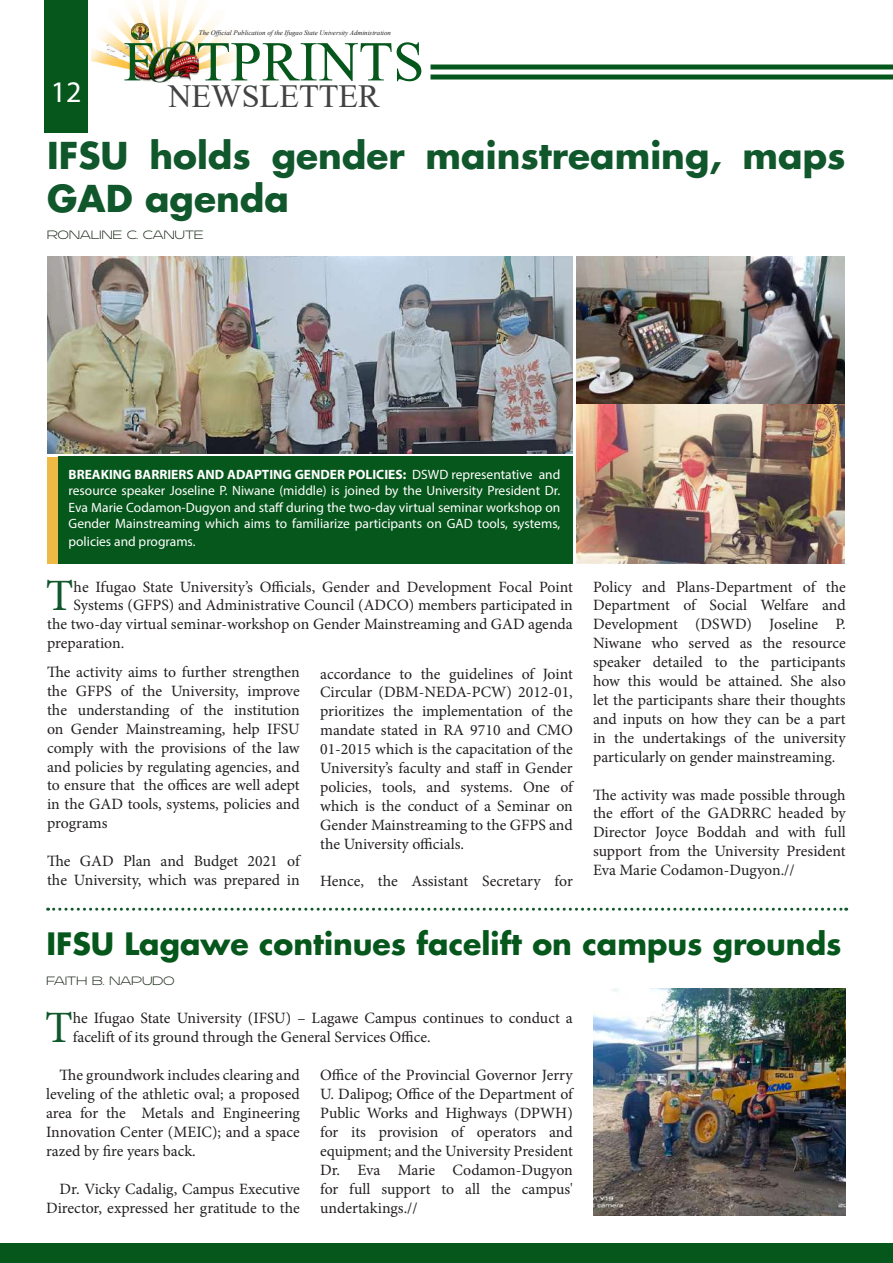
<style>
.page{position:relative;width:893px;height:1263px;background:#fff}
.page>*{position:absolute;margin:0;border:0;box-sizing:border-box;transform-origin:0 0}
.t1{font:56.25px "Times New Roman";color:#06571c}
.t2{font:44.85px "Minion Pro";color:#10572c}
.t3{font:700 36px/43.2px "Futura LT";color:#10572c}
.t4{font:32.25px "Times New Roman";color:#414243}
.t5{font:700 30px "Futura LT";color:#06571c}
.t6{font:30px "Myriad Pro";color:#fff}
.t7{font:15.75px/18.9px "Minion Pro";color:#231f20;text-align:justify}
.t8{font:13.5px/16.2px "Myriad Pro";color:#fff;text-align:justify}
.t9{font:200 12px "Resotho";letter-spacing:.025em;color:#162715}
.t10{font:italic 6.9px "Times New Roman";color:#231f20}
.s1{font-weight:700}
</style>
<div class="page">
<div style="left:0;top:1243px;width:893px;height:20px;background:#06571c"></div>
<div style="left:44px;top:0;width:43px;height:133px;background:#06571c"></div>
<img style="left:91px;top:0;width:147px;height:83px">
<img style="left:131px;top:23px;width:18px;height:17px">
<hr style="left:430px;top:65px;width:463px;height:4px;background:#06571c">
<div style="left:430px;top:75px;width:463px;height:5px;background:#06571c"></div>
<img style="left:577px;top:256px;width:268px;height:308px">
<img style="left:47px;top:256px;width:526px;height:197px">
<div style="left:47px;top:457px;width:11px;height:107px;background:#edba46"></div>
<div style="left:58px;top:457px;width:515px;height:107px;background:#06571c"></div>
<svg style="left:48px;top:908px;width:799px;height:3px"></svg>
<img style="left:593px;top:988px;width:253px;height:228px">
<p class="t10" style="left:199px;top:28px;width:194px">The Official Publication of the Ifugao State University Administration</p>
<h1 class="t1" style="left:124px;top:22px;width:302px">F TPRINTS</h1>
<h3 class="t6" style="left:51px;top:73px;width:32px">12</h3>
<h3 class="t4" style="left:168px;top:73px;width:213px">NEWSLETTER</h3>
<h3 class="t3" style="left:47px;top:133px;width:800px">IFSU holds gender mainstreaming, maps<br>GAD agenda</h3>
<p class="t9" style="left:47px;top:228px;width:158px">RONALINE C. CANUTE</p>
<p class="t8" style="left:69px;top:466px;width:493px"><span class="s1">BREAKING BARRIERS AND ADAPTING GENDER POLICIES:</span> DSWD representative and resource speaker Joseline P. Niwane (middle) is joined by the University President Dr.<br>Eva Marie Codamon-Dugyon and staff during the two-day virtual seminar workshop on Gender Mainstreaming which aims to familiarize participants on GAD tools, systems,</p>
<p class="t8" style="left:69px;top:533px;width:129px">policies and programs.</p>
<h2 class="t2" style="left:46px;top:566px;width:29px">T</h2>
<p class="t7" style="left:74px;top:577px;width:501px">he Ifugao State University’s Officials, Gender and Development Focal Point</p>
<p class="t7" style="left:74px;top:596px;width:501px">Systems (GFPS) and Administrative Council (ADCO) members participated in</p>
<p class="t7" style="left:47px;top:615px;width:527px">the two-day virtual seminar-workshop on Gender Mainstreaming and GAD agenda</p>
<p class="t7" style="left:47px;top:634px;width:79px">preparation.</p>
<p class="t7" style="left:47px;top:663px;width:254px">The activity aims to further strengthen the GFPS of the University, improve the understanding of the institution on Gender Mainstreaming, help IFSU comply with the provisions of the law and policies by regulating agencies, and to ensure that the offices are well adept in the GAD tools, systems, policies and programs</p>
<p class="t7" style="left:47px;top:852px;width:254px">The GAD Plan and Budget 2021 of the University, which was prepared in</p>
<p class="t7" style="left:320px;top:664px;width:254px">accordance to the guidelines of Joint Circular (DBM-NEDA-PCW) 2012-01, prioritizes the implementation of the mandate stated in RA 9710 and CMO 01-2015 which is the capacitation of the University’s faculty and staff in Gender policies, tools, and systems. One of which is the conduct of a Seminar on Gender Mainstreaming to the GFPS and the University officials.</p>
<p class="t7" style="left:320px;top:872px;width:254px">Hence, the Assistant Secretary for</p>
<p class="t7" style="left:593px;top:577px;width:254px">Policy and Plans-Department of the Department of Social Welfare and Development (DSWD) Joseline P.<br>Niwane who served as the resource speaker detailed to the participants how this would be attained. She also let the participants share their thoughts and inputs on how they can be a part in the undertakings of the university particularly on gender mainstreaming.</p>
<p class="t7" style="left:593px;top:785px;width:254px">The activity was made possible through the effort of the GADRRC headed by Director Joyce Boddah and with full support from the University President Eva Marie Codamon-Dugyon.//</p>
<h3 class="t5" style="left:46px;top:924px;width:797px">IFSU Lagawe continues facelift on campus grounds</h3>
<p class="t9" style="left:46px;top:974px;width:130px">FAITH B. NAPUDO</p>
<h2 class="t2" style="left:45px;top:997px;width:29px">T</h2>
<p class="t7" style="left:73px;top:1008px;width:502px">he Ifugao State University (IFSU) – Lagawe Campus continues to conduct a facelift of its ground through the General Services Office.</p>
<p class="t7" style="left:46px;top:1066px;width:255px;text-indent:13px">The groundwork includes clearing and leveling of the athletic oval; a proposed area for the Metals and Engineering Innovation Center (MEIC); and a space razed by fire years back.</p>
<p class="t7" style="left:46px;top:1179px;width:255px;text-align:right">Dr. Vicky Cadalig, Campus Executive<br>Director, expressed her gratitude to the</p>
<p class="t7" style="left:320px;top:1066px;width:254px">Office of the Provincial Governor Jerry U. Dalipog; Office of the Department of Public Works and Highways (DPWH) for its provision of operators and equipment; and the University President Dr. Eva Marie Codamon-Dugyon for full support to all the campus' undertakings.//</p>
</div>
